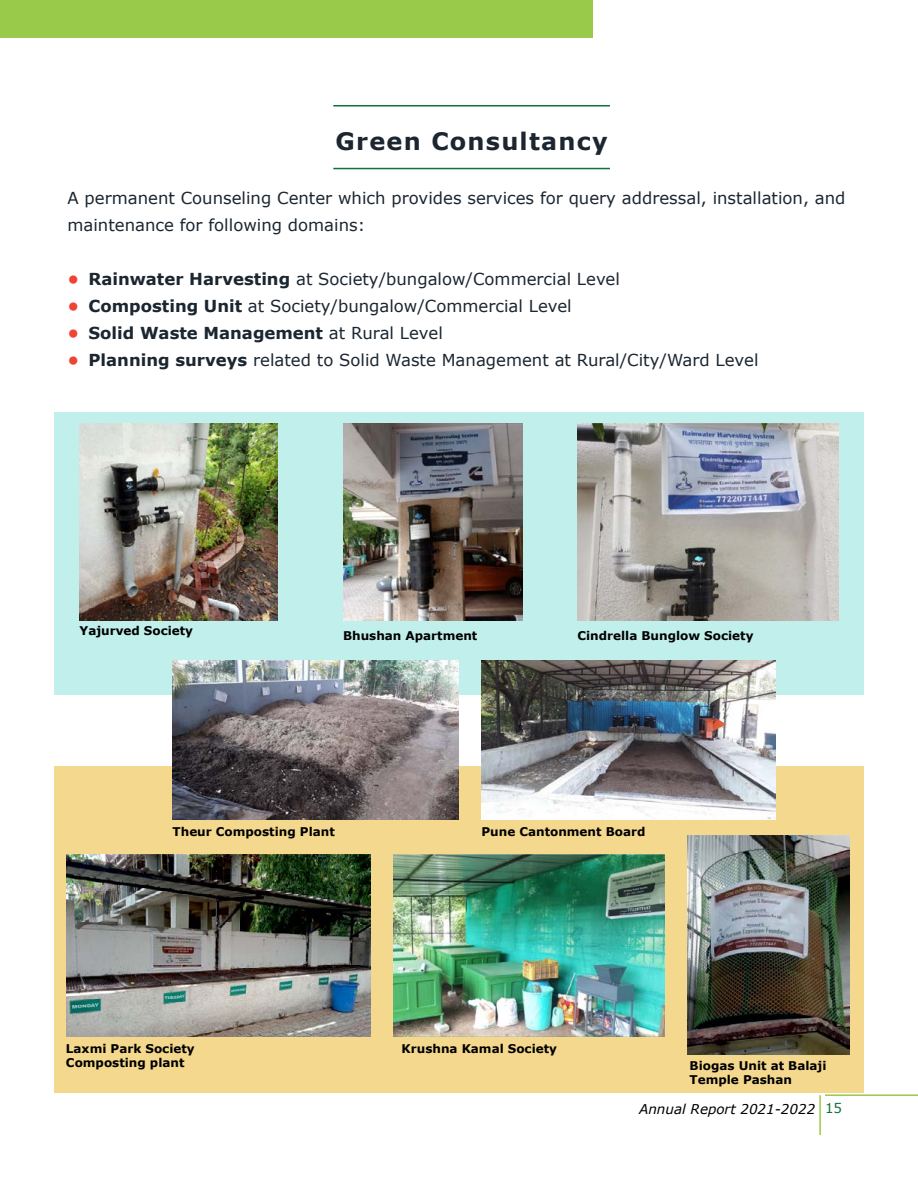
<style>
.page{position:relative;width:918px;height:1188px;background:#fff}
.page>*{position:absolute;margin:0;border:0;box-sizing:border-box;transform-origin:0 0}
.t1{font:700 24px "Verdana";letter-spacing:.05em;color:#1b2630}
.t2{font:16.5px/27px "Verdana";color:#1b2630}
.t3{font:700 16.5px "Verdana";color:#1b2630}
.t4{font:italic 13.5px "Verdana";color:#000}
.t5{font:700 12px/14.4px "Verdana";color:#000}
.s1{font-weight:700;color:#ef4434}
.s2{font-weight:700}
.s3{color:#ef4434}
.s4{font-weight:400}
.s5{font-style:normal;color:#117139}
</style>
<div class="page">
<hr style="left:825px;top:1094px;width:93px;height:2px;background:#99ca49">
<hr style="left:819px;top:1095px;width:2px;height:40px;background:#99ca49">
<div style="left:0;top:0;width:592px;height:38px;background:#99ca49"></div>
<div style="left:54px;top:766px;width:810px;height:326px;background:#f4d88e"></div>
<div style="left:54px;top:413px;width:810px;height:282px;background:#c1efec"></div>
<hr style="left:333px;top:105px;width:277px;height:1px;background:#117139">
<hr style="left:333px;top:168px;width:277px;height:1px;background:#117139">
<img style="left:687px;top:836px;width:162px;height:219px">
<img style="left:66px;top:855px;width:304px;height:181px">
<img style="left:393px;top:855px;width:272px;height:181px">
<img style="left:578px;top:424px;width:261px;height:196px">
<img style="left:343px;top:424px;width:180px;height:196px">
<img style="left:80px;top:424px;width:197px;height:196px">
<img style="left:173px;top:661px;width:286px;height:158px">
<img style="left:482px;top:661px;width:293px;height:158px">
<h1 class="t1" style="left:336px;top:124px;width:274px">Green Consultancy</h1>
<p class="t2" style="left:68px;top:184px;width:780px">A permanent Counseling Center which provides services for query addressal, installation, and maintenance for following domains:</p>
<p class="t2" style="left:68px;top:265px;width:554px"><span class="s1">•</span> <span class="s2">Rainwater Harvesting</span> at Society/bungalow/Commercial Level</p>
<p class="t2" style="left:68px;top:292px;width:506px"><span class="s1">•</span> <span class="s2">Composting Unit</span> at Society/bungalow/Commercial Level</p>
<p class="t3" style="left:68px;top:321px;width:377px"><span class="s3">•</span> Solid Waste Management <span class="s4">at Rural Level</span></p>
<p class="t2" style="left:68px;top:346px;width:693px"><span class="s1">•</span> <span class="s2">Planning surveys</span> related to Solid Waste Management at Rural/City/Ward Level</p>
<p class="t5" style="left:80px;top:623px;width:115px">Yajurved Society</p>
<p class="t5" style="left:343px;top:628px;width:136px">Bhushan Apartment</p>
<p class="t5" style="left:578px;top:628px;width:177px">Cindrella Bunglow Society</p>
<p class="t5" style="left:173px;top:825px;width:164px">Theur Composting Plant</p>
<p class="t5" style="left:482px;top:825px;width:166px">Pune Cantonment Board</p>
<p class="t5" style="left:66px;top:1041px;width:130px">Laxmi Park Society</p>
<p class="t5" style="left:402px;top:1041px;width:157px">Krushna Kamal Society</p>
<p class="t5" style="left:66px;top:1055px;width:120px">Composting plant</p>
<p class="t5" style="left:690px;top:1058px;width:138px">Biogas Unit at Balaji<br>Temple Pashan</p>
<p class="t4" style="left:639px;top:1100px;width:204px">Annual Report 2021-2022 <span class="s5">15</span></p>
</div>
